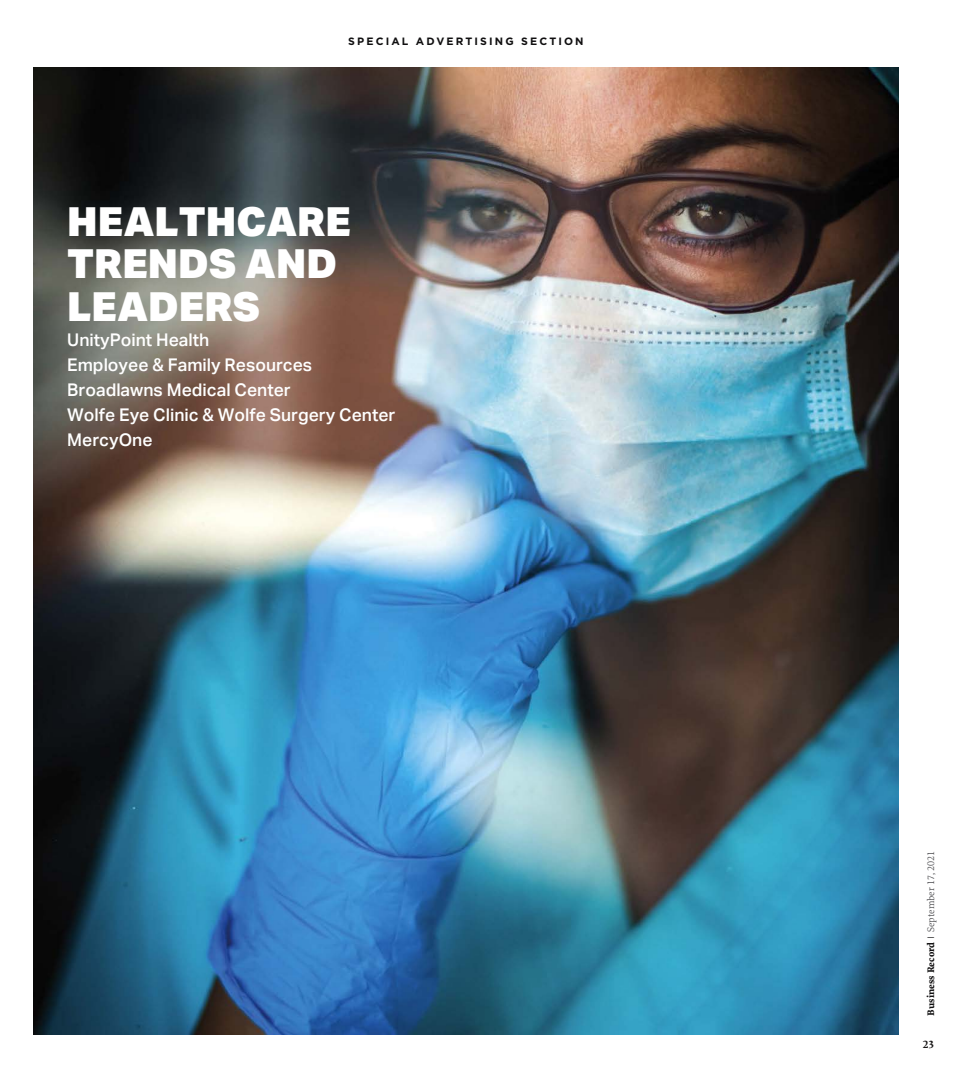
<style>
.page{position:relative;width:968px;height:1080px;background:#fff}
.page>*{position:absolute;margin:0;border:0;box-sizing:border-box;transform-origin:0 0}
.t1{font:900 40px/42.5px "Aktiv Grotesk";color:#fff}
.t2{font:500 17.5px/25px "Aktiv Grotesk";color:#fff}
.t3{font:700 11.25px "Proforma";color:#1a1818}
.t4{font:700 10.62px "Gotham";letter-spacing:.2em;color:#100f10}
.t5{font:10px "Proforma";color:#49494c}
.s1{font-weight:700;color:#100f10}
</style>
<div class="page">
<img style="left:34px;top:68px;width:864px;height:967px">
<p class="t4" style="left:348px;top:34px;width:237px">SPECIAL ADVERTISING SECTION</p>
<h1 class="t1" style="left:67px;top:199px;width:285px">HEALTHCARE<br>TRENDS AND<br>LEADERS</h1>
<p class="t2" style="left:67px;top:327px;width:329px">UnityPoint Health<br>Employee &amp; Family Resources<br>Broadlawns Medical Center<br>Wolfe Eye Clinic &amp; Wolfe Surgery Center<br>MercyOne</p>
<p class="t5" style="left:924px;top:1016px;width:166px;rotate:-90deg"><span class="s1">Business Record |</span> September 17, 2021</p>
<p class="t3" style="left:922px;top:1037px;width:13px">23</p>
</div>
